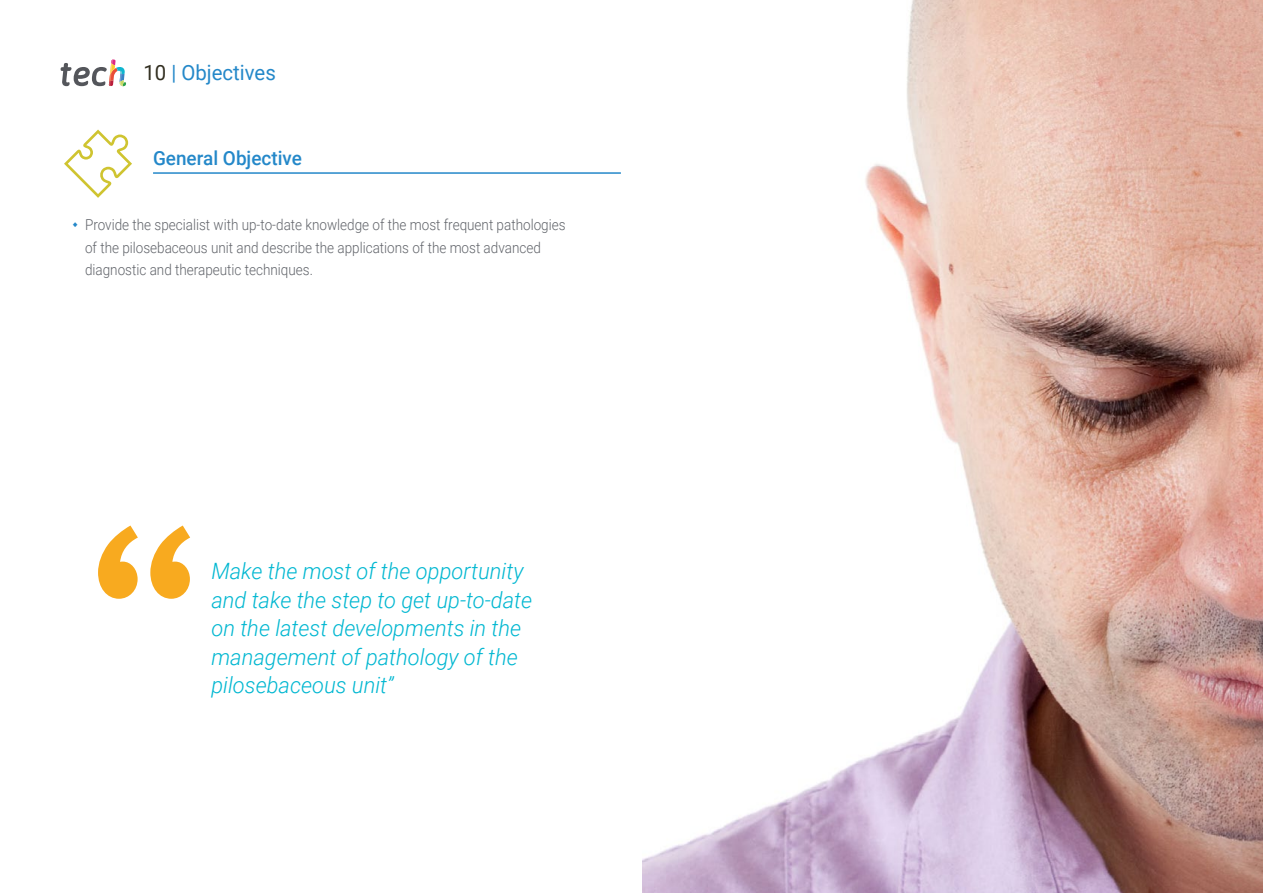
<style>
.page{position:relative;width:1263px;height:893px;background:#fff}
.page>*{position:absolute;margin:0;border:0;box-sizing:border-box;transform-origin:0 0}
.t1{font:italic 300 22.5px/28.5px "Roboto";color:#00b7d1}
.t2{font:21px "Roboto";color:#2488c9}
.t3{font:500 19.5px "Roboto";color:#2488c9}
.t4{font:300 15px/22.5px "Roboto";color:#61646a;scale:.9 1}
.s1{color:#312e20}
</style>
<div class="page">
<hr style="left:153px;top:173px;width:468px;height:1px;background:#2488c9">
<svg style="left:64px;top:130px;width:68px;height:68px"></svg>
<img style="left:642px;top:0;width:621px;height:893px">
<svg style="left:61px;top:60px;width:65px;height:27px"></svg>
<svg style="left:98px;top:525px;width:92px;height:74px"></svg>
<h2 class="t2" style="left:144px;top:57px;width:134px"><span class="s1">10</span> | Objectives</h2>
<h3 class="t3" style="left:153px;top:144px;width:150px">General Objective</h3>
<p class="t4" style="left:85px;top:213px;width:535px">Provide the specialist with up-to-date knowledge of the most frequent pathologies of the pilosebaceous unit and describe the applications of the most advanced diagnostic and therapeutic techniques.</p>
<h1 class="t1" style="left:211px;top:556px;width:322px">Make the most of the opportunity and take the step to get up-to-date on the latest developments in the management of pathology of the pilosebaceous unit”</h1>
</div>
